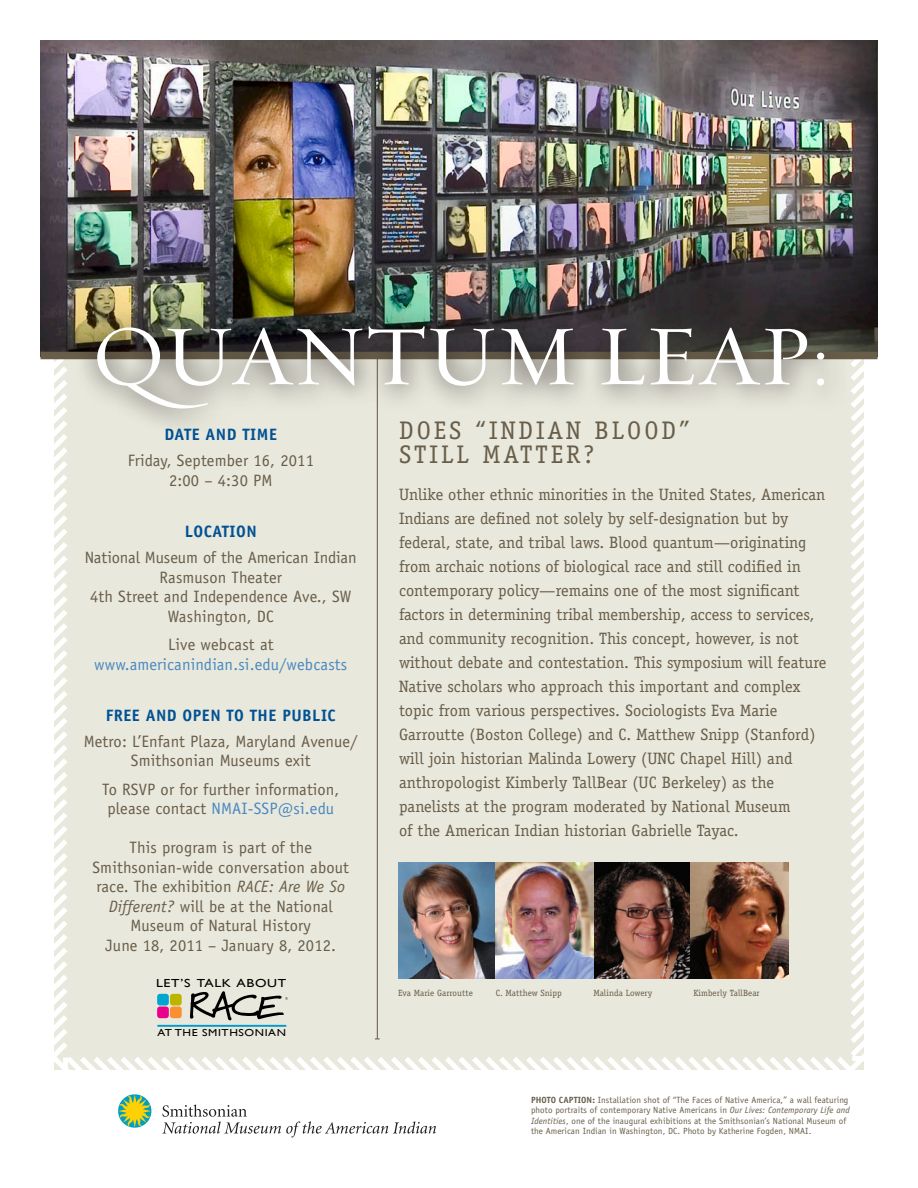
<style>
.page{position:relative;width:918px;height:1188px;background:#fff}
.page>*{position:absolute;margin:0;border:0;box-sizing:border-box;transform-origin:0 0}
.t1{font:85.5px "Requiem Text HTF Roman";letter-spacing:-.01em;color:#fff}
.t2{font:25.5px/24px "Officina Serif";letter-spacing:.12em;color:#685d49}
.t3{font:16.5px/24px "Officina Serif";color:#685d49}
.t4{font:16.5px/19.5px "Officina Sans";letter-spacing:.01em;color:#685d49;text-align:center}
.t5{font:16.5px/19.5px "Officina Sans";letter-spacing:.01em;color:#4a89be;text-align:center}
.t6{font:700 16.5px "Officina Sans";letter-spacing:.03em;color:#005294}
.t7{font:11.7px "Gill Sans";letter-spacing:.05em;color:#000;scale:1.2 1}
.t8{font:10.05px "Gill Sans";letter-spacing:.05em;color:#000;scale:1.17 1}
.t9{font:9px/10.5px "Officina Sans";letter-spacing:.01em;color:#685d49}
.t10{font:9px "Officina Serif";letter-spacing:.005em;color:#685d49}
.t11{font:700 9px "Officina Sans";color:#685d49}
.s1{color:#685d49}
.s2{color:#4a89be}
.s3{font-style:italic}
.s4{font-weight:700}
</style>
<div class="page">
<div style="left:40px;top:359px;width:824px;height:711px;background:#e9e8dc"></div>
<hr style="left:377px;top:334px;width:1px;height:705px;background:#685d49">
<img style="left:40px;top:40px;width:838px;height:312px">
<svg style="left:162px;top:1105px;width:274px;height:33px"></svg>
<svg style="left:118px;top:1094px;width:34px;height:34px"></svg>
<div style="left:40px;top:352px;width:838px;height:7px;background:#685d49"></div>
<svg style="left:74px;top:303px;width:804px;height:173px;background:#acaaa0"></svg>
<img style="left:398px;top:863px;width:391px;height:115px">
<div style="left:157px;top:994px;width:12px;height:12px;background:#00a5d1;border-radius:3px"></div>
<div style="left:170px;top:994px;width:12px;height:12px;background:#bbb500;border-radius:3px"></div>
<div style="left:157px;top:1007px;width:12px;height:11px;background:#ea008a;border-radius:3px"></div>
<div style="left:170px;top:1007px;width:12px;height:11px;background:#fa8f32;border-radius:3px"></div>
<svg style="left:190px;top:991px;width:98px;height:29px;background:#a6a59d"></svg>
<hr style="left:157px;top:1025px;width:129px;height:2px;background:#009bc8">
<p class="t1" style="left:92px;top:305px;width:739px">QUANTUM LEAP:</p>
<p class="t6" style="left:165px;top:424px;width:114px">DATE AND TIME</p>
<p class="t4" style="left:128px;top:451px;width:188px">Friday, September 16, 2011</p>
<p class="t4" style="left:169px;top:471px;width:105px">2:00 – 4:30 PM</p>
<p class="t6" style="left:185px;top:521px;width:74px">LOCATION</p>
<p class="t4" style="left:85px;top:548px;width:274px">National Museum of the American Indian<br>Rasmuson Theater</p>
<p class="t4" style="left:90px;top:587px;width:263px">4th Street and Independence Ave., SW</p>
<p class="t4" style="left:168px;top:606px;width:108px">Washington, DC</p>
<p class="t5" style="left:94px;top:635px;width:255px"><span class="s1">Live webcast at </span>www.americanindian.si.edu/webcasts</p>
<p class="t6" style="left:106px;top:705px;width:52px">FREE AND</p>
<p class="t6" style="left:183px;top:705px;width:138px">OPEN TO THE PUBLIC</p>
<p class="t4" style="left:84px;top:732px;width:275px">Metro: L’Enfant Plaza, Maryland Avenue/<br>Smithsonian Museums exit</p>
<p class="t4" style="left:102px;top:780px;width:239px">To RSVP or for further information, please contact <span class="s2">NMAI-SSP@si.edu</span></p>
<p class="t4" style="left:93px;top:838px;width:258px">This program is part of the<br>Smithsonian-wide conversation about race. The exhibition <span class="s3">RACE: Are We So<br>Different?</span> will be at the National<br>Museum of Natural History<br>June 18, 2011 – January 8, 2012.</p>
<p class="t7" style="left:156px;top:976px;width:110px">LET’S TALK ABOUT</p>
<p class="t8" style="left:157px;top:1027px;width:111px">AT THE SMITHSONIAN</p>
<p class="t2" style="left:399px;top:418px;width:293px">Does “Indian Blood”<br>Still Matter?</p>
<p class="t3" style="left:399px;top:483px;width:429px">Unlike other ethnic minorities in the United States, American Indians are defined not solely by self-designation but by federal, state, and tribal laws. Blood quantum—originating from archaic notions of biological race and still codified in contemporary policy—remains one of the most significant factors in determining tribal membership, access to services, and community recognition. This concept, however, is not without debate and contestation. This symposium will feature Native scholars who approach this important and complex topic from various perspectives. Sociologists Eva Marie Garroutte (Boston College) and C. Matthew Snipp (Stanford) will join historian Malinda Lowery (UNC Chapel Hill) and anthropologist Kimberly TallBear (UC Berkeley) as the panelists at the program moderated by National Museum<br>of the American Indian historian Gabrielle Tayac.</p>
<p class="t10" style="left:398px;top:988px;width:76px">Eva Marie Garroutte</p>
<p class="t10" style="left:496px;top:988px;width:68px">C. Matthew Snipp</p>
<p class="t10" style="left:593px;top:988px;width:60px">Malinda Lowery</p>
<p class="t10" style="left:693px;top:988px;width:68px">Kimberly TallBear</p>
<p class="t9" style="left:531px;top:1095px;width:320px;text-indent:61px"><span class="s4">:</span> Installation shot of “The Faces of Native America,” a wall featuring photo portraits of contemporary Native Americans in <span class="s3">Our Lives: Contemporary Life and Identities</span>, one of the inaugural exhibitions at the Smithsonian’s National Museum of the American Indian in Washington, DC. Photo by Katherine Fogden, NMAI.</p>
<p class="t11" style="left:531px;top:1094px;width:17px">PHOTO</p>
<p class="t11" style="left:559px;top:1094px;width:21px">CA PTION</p>
</div>
